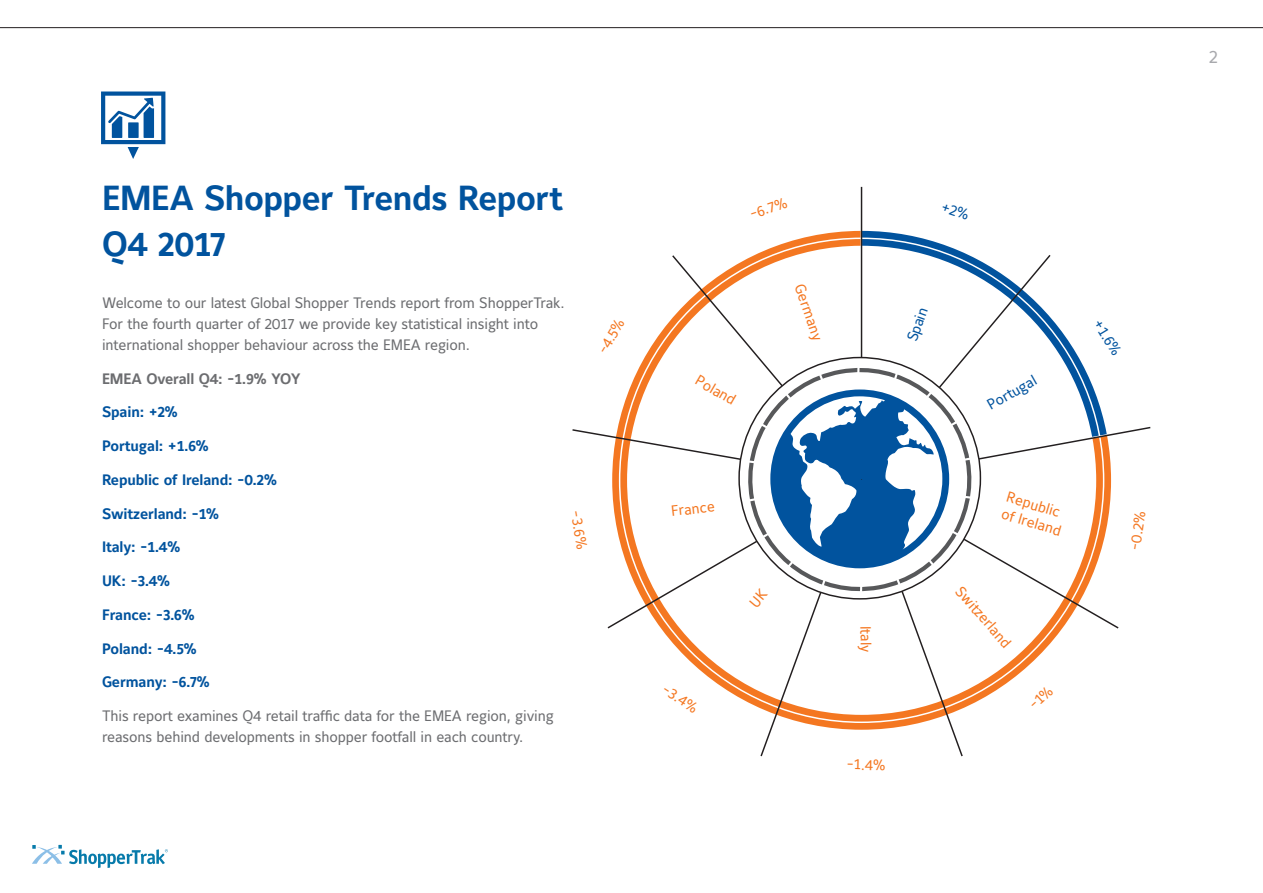
<style>
.page{position:relative;width:1263px;height:893px;background:#fff}
.page>*{position:absolute;margin:0;border:0;box-sizing:border-box;transform-origin:0 0}
.t1{font:700 34.5px/46.5px "Maurea Jci Lf ML";letter-spacing:-.015em;color:#01539e}
.t2{font:18px "Maurea Jci Lf ML";color:#a8a9ad}
.t3{font:15px/21px "Maurea Jci Lf ML";letter-spacing:-.01em;color:#6c6d70}
.t4{font:700 15px "Maurea Jci Lf ML";letter-spacing:-.01em;color:#01539e}
.t5{font:700 15px "Maurea Jci Lf ML";letter-spacing:-.01em;color:#6c6d70}
.t6{font:14.85px/17.7px "Maurea Jci Lf ML";letter-spacing:-.01em;color:#f47721}
.t7{font:14.85px "Maurea Jci Lf ML";color:#01539e}
</style>
<div class="page">
<svg style="left:32px;top:845px;width:136px;height:23px"></svg>
<svg style="left:759px;top:231px;width:205px;height:22px"></svg>
<hr style="left:861px;top:187px;width:1px;height:293px;background:#231f20">
<hr style="left:0;top:27px;width:1263px;height:1px;background:#231f20">
<svg style="left:101px;top:92px;width:64px;height:67px"></svg>
<svg style="left:572px;top:253px;width:579px;height:504px"></svg>
<h1 class="t1" style="left:102px;top:175px;width:462px">EMEA Shopper Trends Report<br>Q4 2017</h1>
<p class="t3" style="left:102px;top:292px;width:464px">Welcome to our latest Global Shopper Trends report from ShopperTrak.<br>For the fourth quarter of 2017 we provide key statistical insight into international shopper behaviour across the EMEA region.</p>
<p class="t5" style="left:102px;top:369px;width:200px">EMEA Overall Q4: -1.9% YOY</p>
<p class="t4" style="left:102px;top:403px;width:77px">Spain: +2%</p>
<p class="t4" style="left:102px;top:437px;width:108px">Portugal: +1.6%</p>
<p class="t4" style="left:102px;top:471px;width:176px">Republic of Ireland: -0.2%</p>
<p class="t4" style="left:102px;top:504px;width:118px">Switzerland: -1%</p>
<p class="t4" style="left:102px;top:538px;width:80px">Italy: -1.4%</p>
<p class="t4" style="left:102px;top:572px;width:70px">UK: -3.4%</p>
<p class="t4" style="left:102px;top:606px;width:94px">France: -3.6%</p>
<p class="t4" style="left:102px;top:639px;width:96px">Poland: -4.5%</p>
<p class="t4" style="left:102px;top:673px;width:109px">Germany: -6.7%</p>
<p class="t3" style="left:102px;top:705px;width:453px">This report examines Q4 retail traffic data for the EMEA region, giving reasons behind developments in shopper footfall in each country.</p>
<p class="t6" style="left:584px;top:509px;width:35px;rotate:80deg">-3.6%</p>
<p class="t6" style="left:594px;top:348px;width:34px;rotate:-59deg">-4.5%</p>
<p class="t6" style="left:747px;top:206px;width:35px;rotate:-18deg">-6.7%</p>
<p class="t6" style="left:701px;top:371px;width:45px;rotate:30deg">Poland</p>
<p class="t6" style="left:808px;top:282px;width:60px;rotate:71deg">Germany</p>
<p class="t7" style="left:903px;top:337px;width:36px;rotate:-70deg">Spain</p>
<p class="t7" style="left:984px;top:398px;width:56px;rotate:-30deg">Portugal</p>
<p class="t6" style="left:670px;top:502px;width:45px;rotate:-6deg">France</p>
<p class="t6" style="left:668px;top:680px;width:36px;rotate:33deg">-3.4%</p>
<p class="t6" style="left:875px;top:626px;width:29px;rotate:90deg">Italy</p>
<p class="t6" style="left:847px;top:755px;width:36px;rotate:1deg">-1.4%</p>
<p class="t6" style="left:1009px;top:488px;width:63px;rotate:16deg">Republic of Ireland</p>
<p class="t6" style="left:965px;top:583px;width:77px;rotate:49deg">Switzerland</p>
<p class="t7" style="left:1105px;top:316px;width:36px;rotate:59deg">+1.6%</p>
<p class="t6" style="left:1126px;top:549px;width:36px;rotate:-81deg">-0.2%</p>
<p class="t2" style="left:1209px;top:46px;width:10px">2</p>
</div>
